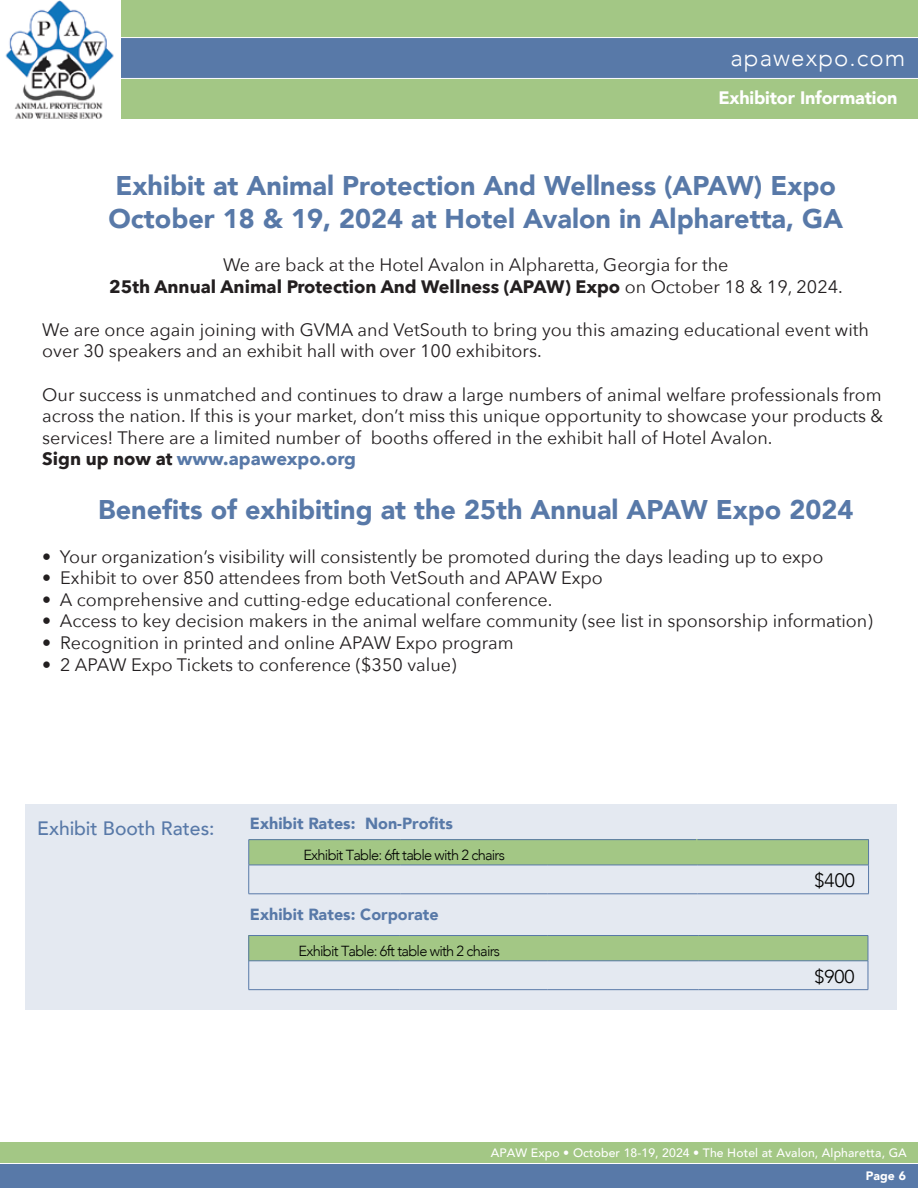
<style>
.page{position:relative;width:918px;height:1188px;background:#fff}
.page>*{position:absolute;margin:0;border:0;box-sizing:border-box;transform-origin:0 0}
.t1{font:900 27px/32.4px "Avenir";color:#5879a8}
.t2{font:300 24px "Avenir";letter-spacing:.045em;color:#fff}
.t3{font:500 19.35px "Avenir";letter-spacing:-.005em;color:#5879a8}
.t4{font:300 19.35px "Avenir";color:#000}
.t5{font:300 18.6px "Avenir";color:#000;scale:1.04 1}
.t6{font:18px/21.6px "Avenir Next";color:#231f20}
.t7{font:900 18px "Avenir";letter-spacing:-.01em;color:#fff}
.t8{font:900 16.05px "Avenir";color:#5879a8}
.t9{font:300 14.55px "Avenir";letter-spacing:-.05em;color:#000}
.t10{font:500 12.15px "Avenir";letter-spacing:.01em;color:#fff}
.t11{font:900 12.15px "Avenir";color:#fff}
.s1{font-weight:700}
.s2{font-weight:700;color:#5879a8}
</style>
<div class="page">
<div style="left:0;top:1143px;width:918px;height:45px;background:#5879a8"></div>
<div style="left:0;top:1142px;width:918px;height:22px;background:#a3c785"></div>
<hr style="left:0;top:1163px;width:918px;height:1px;background:#fff">
<div style="left:0;top:0;width:918px;height:119px;background:#a3c785"></div>
<div style="left:1px;top:38px;width:917px;height:40px;background:#5879a8"></div>
<hr style="left:0;top:78px;width:918px;height:1px;background:#fff">
<hr style="left:0;top:37px;width:918px;height:1px;background:#fff">
<img style="left:0;top:0;width:120px;height:119px">
<div style="left:25px;top:804px;width:872px;height:205px;background:#e4e9f1"></div>
<div style="left:698px;top:840px;width:171px;height:25px;background:#a3c785"></div>
<div style="left:548px;top:840px;width:150px;height:25px;background:#a3c785"></div>
<div style="left:400px;top:840px;width:148px;height:25px;background:#a3c785"></div>
<div style="left:249px;top:840px;width:151px;height:25px;background:#a3c785"></div>
<hr style="left:249px;top:839px;width:151px;height:1px;background:#5879a8">
<hr style="left:400px;top:839px;width:296px;height:1px;background:#5879a8">
<hr style="left:698px;top:839px;width:171px;height:1px;background:#5879a8">
<svg style="left:248px;top:840px;width:1px;height:54px"></svg>
<hr style="left:249px;top:865px;width:151px;height:1px;background:#5879a8">
<hr style="left:249px;top:894px;width:151px;height:1px;background:#5879a8">
<hr style="left:400px;top:865px;width:148px;height:1px;background:#5879a8">
<hr style="left:400px;top:894px;width:148px;height:1px;background:#5879a8">
<hr style="left:548px;top:865px;width:150px;height:1px;background:#5879a8">
<hr style="left:548px;top:894px;width:150px;height:1px;background:#5879a8">
<hr style="left:698px;top:865px;width:171px;height:1px;background:#5879a8">
<svg style="left:868px;top:840px;width:1px;height:54px"></svg>
<hr style="left:698px;top:894px;width:171px;height:1px;background:#5879a8">
<div style="left:699px;top:936px;width:169px;height:25px;background:#a3c785"></div>
<div style="left:548px;top:936px;width:151px;height:25px;background:#a3c785"></div>
<div style="left:399px;top:936px;width:149px;height:25px;background:#a3c785"></div>
<div style="left:249px;top:936px;width:150px;height:25px;background:#a3c785"></div>
<hr style="left:249px;top:935px;width:150px;height:1px;background:#5879a8">
<hr style="left:399px;top:935px;width:149px;height:1px;background:#5879a8">
<hr style="left:548px;top:935px;width:151px;height:1px;background:#5879a8">
<hr style="left:699px;top:935px;width:169px;height:1px;background:#5879a8">
<svg style="left:248px;top:936px;width:1px;height:53px"></svg>
<hr style="left:249px;top:961px;width:150px;height:1px;background:#5879a8">
<hr style="left:249px;top:989px;width:150px;height:1px;background:#5879a8">
<hr style="left:399px;top:961px;width:149px;height:1px;background:#5879a8">
<hr style="left:399px;top:989px;width:149px;height:1px;background:#5879a8">
<hr style="left:548px;top:961px;width:151px;height:1px;background:#5879a8">
<hr style="left:548px;top:989px;width:151px;height:1px;background:#5879a8">
<hr style="left:699px;top:961px;width:169px;height:1px;background:#5879a8">
<svg style="left:868px;top:936px;width:1px;height:53px"></svg>
<hr style="left:699px;top:989px;width:169px;height:1px;background:#5879a8">
<h2 class="t2" style="left:730px;top:43px;width:176px">apawexpo.com</h2>
<p class="t7" style="left:718px;top:83px;width:181px">Exhibitor Information</p>
<h1 class="t1" style="left:108px;top:169px;width:736px">Exhibit at Animal Protection And Wellness (APAW) Expo<br>October 18 &amp; 19, 2024 at Hotel Avalon in Alpharetta, GA</h1>
<p class="t6" style="left:109px;top:253px;width:735px;text-align:center">We are back at the Hotel Avalon in Alpharetta, Georgia for the<br><span class="s1">25th Annual Animal Protection And Wellness (APAW) Expo</span> on October 18 &amp; 19, 2024.</p>
<p class="t6" style="left:42px;top:318px;width:828px">We are once again joining with GVMA and VetSouth to bring you this amazing educational event with over 30 speakers and an exhibit hall with over 100 exhibitors.</p>
<p class="t6" style="left:42px;top:383px;width:842px">Our success is unmatched and continues to draw a large numbers of animal welfare professionals from across the nation. If this is your market, don’t miss this unique opportunity to showcase your products &amp; services! There are a limited number of booths offered in the exhibit hall of Hotel Avalon.<br><span class="s1">Sign up now at</span> <span class="s2">www.apawexpo.org</span></p>
<h1 class="t1" style="left:98px;top:493px;width:757px">Benefits of exhibiting at the 25th Annual APAW Expo 2024</h1>
<p class="t6" style="left:42px;top:545px;width:783px">• Your organization’s visibility will consistently be promoted during the days leading up to expo</p>
<p class="t6" style="left:42px;top:566px;width:562px">• Exhibit to over 850 attendees from both VetSouth and APAW Expo</p>
<p class="t6" style="left:42px;top:588px;width:512px">• A comprehensive and cutting-edge educational conference.</p>
<p class="t6" style="left:42px;top:610px;width:832px">• Access to key decision makers in the animal welfare community (see list in sponsorship information)</p>
<p class="t6" style="left:42px;top:631px;width:473px">• Recognition in printed and online APAW Expo program</p>
<p class="t6" style="left:42px;top:653px;width:416px">• 2 APAW Expo Tickets to conference ($350 value)</p>
<p class="t3" style="left:37px;top:811px;width:179px">Exhibit Booth Rates:</p>
<p class="t8" style="left:250px;top:810px;width:205px">Exhibit Rates: Non-Profits</p>
<p class="t9" style="left:303px;top:846px;width:203px">Exhibit Table: 6ft table with 2 chairs</p>
<p class="t8" style="left:250px;top:901px;width:191px">Exhibit Rates: Corporate</p>
<p class="t9" style="left:299px;top:942px;width:203px">Exhibit Table: 6ft table with 2 chairs</p>
<p class="t4" style="left:815px;top:869px;width:42px">$400</p>
<p class="t5" style="left:814px;top:966px;width:40px">$900</p>
<p class="t10" style="left:491px;top:1142px;width:418px">APAW Expo • October 18-19, 2024 • The Hotel at Avalon, Alpharetta, GA</p>
<p class="t11" style="left:866px;top:1166px;width:42px">Page 6</p>
</div>
